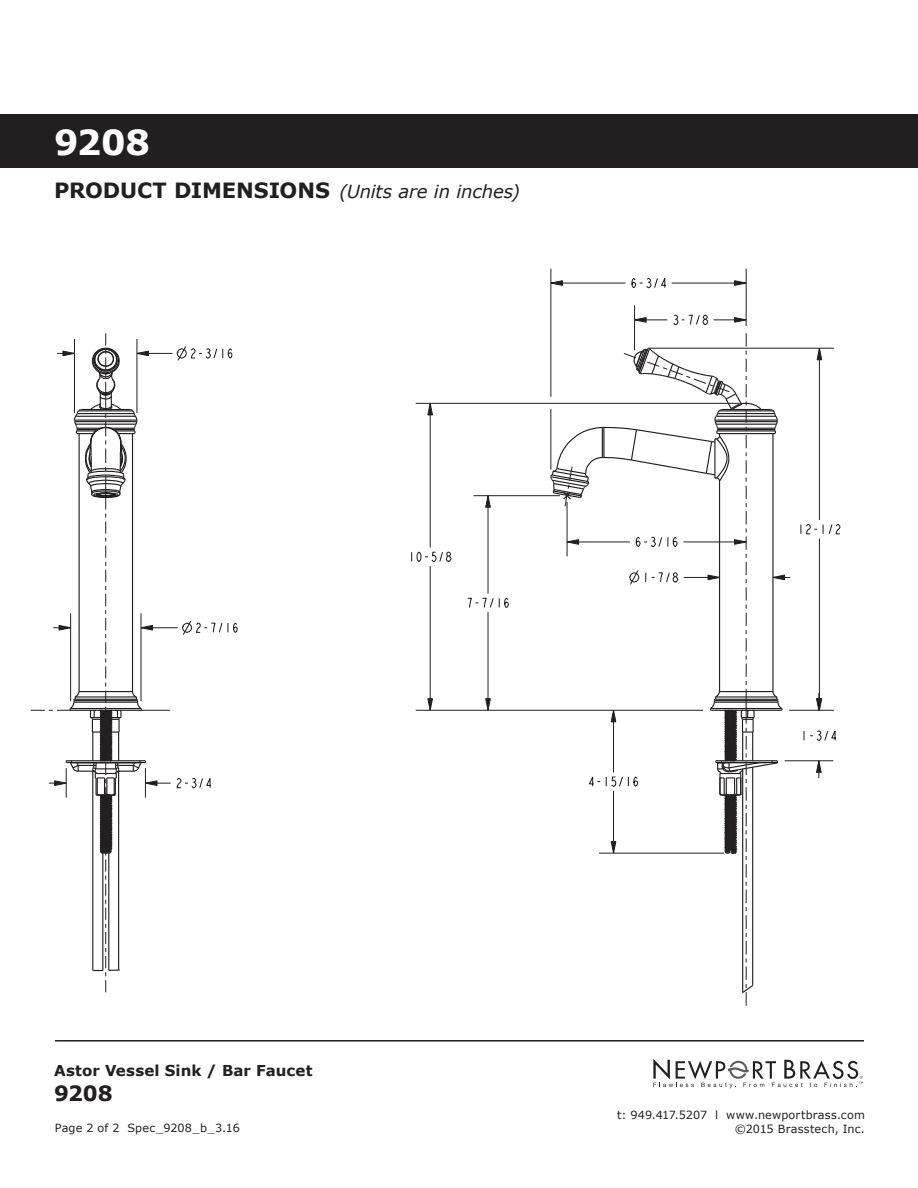
<style>
.page{position:relative;width:918px;height:1188px;background:#fff}
.page>*{position:absolute;margin:0;border:0;box-sizing:border-box;transform-origin:0 0}
.t1{font:700 34.5px "Verdana";letter-spacing:-.01em;color:#fff}
.t2{font:700 22.5px "Verdana";color:#231f20}
.t3{font:700 21px "Verdana";color:#231f20}
.t4{font:italic 18px "Verdana";letter-spacing:-.01em;color:#231f20}
.t5{font:italic 16.5px "Verdana";letter-spacing:-.005em;color:#231f20}
.t6{font:700 15px "Verdana";letter-spacing:.01em;color:#231f20}
.t7{font:11.25px/13.5px "Verdana";letter-spacing:.015em;color:#231f20;text-align:right}
.s1{font-weight:700;font-style:normal;font-size:21px}
</style>
<div class="page">
<svg style="left:653px;top:1059px;width:210px;height:29px"></svg>
<hr style="left:55px;top:1040px;width:809px;height:2px;background:#231f20">
<div style="left:0;top:114px;width:918px;height:54px;background:#231f20"></div>
<svg style="left:467px;top:597px;width:42px;height:11px"></svg>
<svg style="left:485px;top:698px;width:6px;height:12px"></svg>
<svg style="left:485px;top:496px;width:6px;height:12px"></svg>
<svg style="left:673px;top:314px;width:36px;height:11px"></svg>
<svg style="left:734px;top:317px;width:12px;height:6px"></svg>
<svg style="left:635px;top:317px;width:12px;height:6px"></svg>
<svg style="left:411px;top:551px;width:41px;height:11px"></svg>
<svg style="left:427px;top:698px;width:6px;height:12px"></svg>
<svg style="left:427px;top:404px;width:6px;height:11px"></svg>
<svg style="left:803px;top:730px;width:33px;height:11px"></svg>
<svg style="left:800px;top:524px;width:17px;height:11px"></svg>
<svg style="left:823px;top:524px;width:18px;height:11px"></svg>
<svg style="left:816px;top:349px;width:6px;height:11px"></svg>
<svg style="left:631px;top:277px;width:35px;height:12px"></svg>
<svg style="left:734px;top:280px;width:12px;height:6px"></svg>
<svg style="left:550px;top:280px;width:13px;height:6px"></svg>
<hr style="left:430px;top:403px;width:1px;height:145px;background:#231f20">
<hr style="left:430px;top:566px;width:1px;height:144px;background:#231f20">
<hr style="left:488px;top:496px;width:1px;height:98px;background:#231f20">
<hr style="left:488px;top:612px;width:1px;height:98px;background:#231f20">
<hr style="left:551px;top:269px;width:1px;height:128px;background:#231f20">
<hr style="left:785px;top:760px;width:48px;height:1px;background:#231f20">
<hr style="left:634px;top:305px;width:1px;height:45px;background:#231f20">
<hr style="left:789px;top:710px;width:45px;height:1px;background:#231f20">
<hr style="left:416px;top:710px;width:287px;height:1px;background:#231f20">
<hr style="left:746px;top:269px;width:1px;height:57px;background:#231f20">
<svg style="left:816px;top:760px;width:6px;height:18px"></svg>
<svg style="left:816px;top:693px;width:6px;height:18px"></svg>
<hr style="left:819px;top:348px;width:1px;height:172px;background:#231f20">
<hr style="left:819px;top:538px;width:1px;height:172px;background:#231f20">
<hr style="left:474px;top:495px;width:86px;height:1px;background:#231f20">
<hr style="left:416px;top:403px;width:323px;height:1px;background:#231f20">
<hr style="left:649px;top:348px;width:185px;height:1px;background:#231f20">
<hr style="left:714px;top:320px;width:32px;height:1px;background:#231f20">
<hr style="left:635px;top:320px;width:32px;height:1px;background:#231f20">
<hr style="left:672px;top:283px;width:74px;height:1px;background:#231f20">
<hr style="left:551px;top:283px;width:74px;height:1px;background:#231f20">
<svg style="left:31px;top:333px;width:207px;height:659px"></svg>
<svg style="left:550px;top:333px;width:240px;height:673px"></svg>
<h1 class="t1" style="left:54px;top:121px;width:98px">9208</h1>
<h1 class="t1" style="left:31px;top:122px;width:98px">9208</h1>
<h3 class="t5" style="left:31px;top:177px;width:408px"><span class="s1">Product Dimensions</span> (units are in inches)</h3>
<h3 class="t4" style="left:54px;top:180px;width:467px"><span class="s1">Product dim ensions</span> (Units are in inches)</h3>
<h3 class="t6" style="left:54px;top:1061px;width:260px">Astor Vessel Sink / Bar Faucet</h3>
<h3 class="t3" style="left:54px;top:1080px;width:60px">9208</h3>
<h2 class="t2" style="left:31px;top:1112px;width:64px">9208</h2>
<p class="t7" style="left:55px;top:1121px;width:187px">Page 2 of 2 Spec_9208_b_3.16</p>
<p class="t7" style="left:617px;top:1108px;width:249px">t: 949.417.5207 l www.newportbrass.com ©2015 Brasstech, Inc.</p>
</div>
